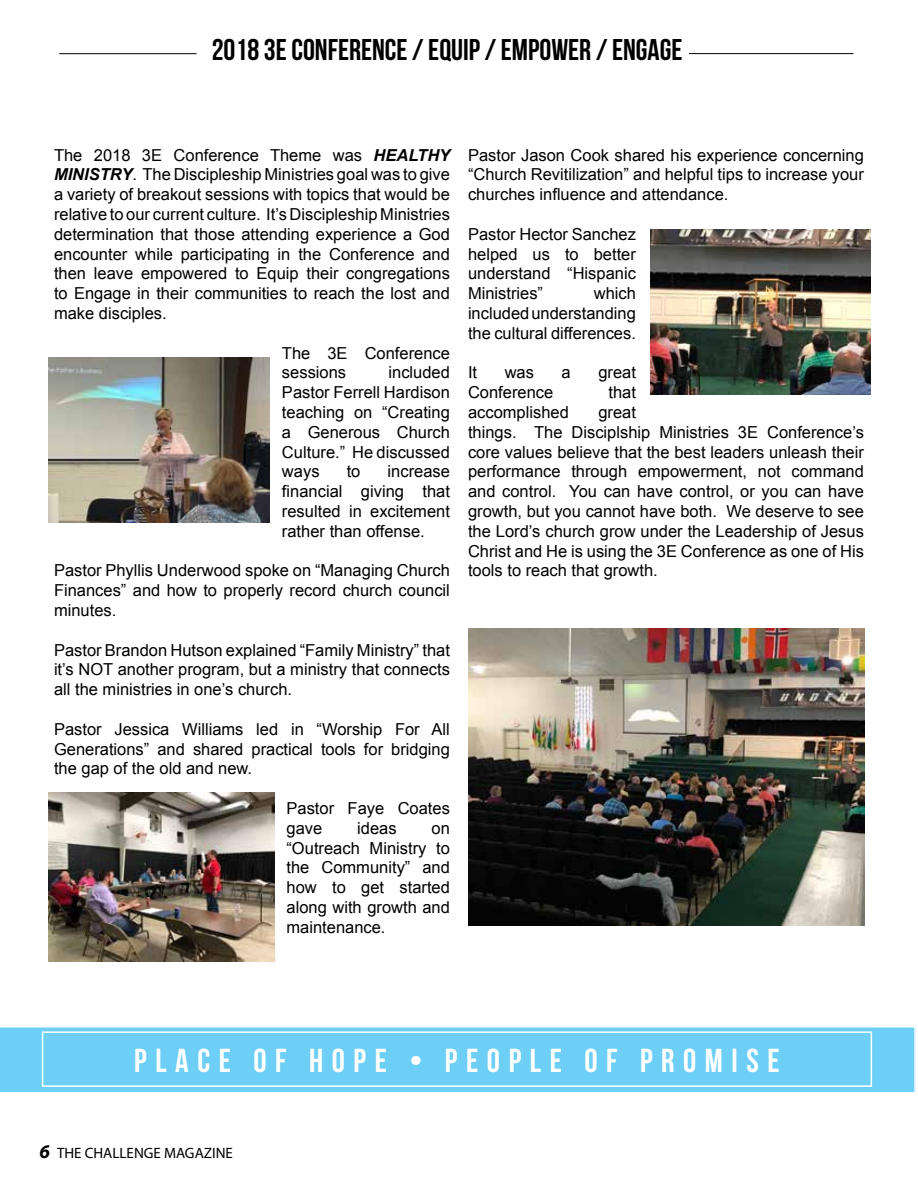
<style>
.page{position:relative;width:918px;height:1188px;background:#fff}
.page>*{position:absolute;margin:0;border:0;box-sizing:border-box;transform-origin:0 0}
.t1{font:33.15px "Bebas Neue";letter-spacing:.26em;color:#fff}
.t2{font:30px "Bebas Neue";color:#000}
.t3{font:16.5px/19.8px "Arial";color:#000;text-align:justify}
.t4{font:15px "Myriad Pro";color:#000}
.s1{font-weight:700;font-style:italic}
.s2{font-weight:700;font-style:italic;font-size:19.5px}
</style>
<div class="page">
<svg style="left:0;top:1027px;width:916px;height:66px;background:#7cd4f6"></svg>
<div style="left:43px;top:1032px;width:828px;height:54px;background:#6dcff6"></div>
<div style="left:42px;top:1031px;width:830px;height:56px;border:2px solid #fff"></div>
<img style="left:468px;top:629px;width:396px;height:297px">
<img style="left:650px;top:230px;width:221px;height:165px">
<img style="left:49px;top:357px;width:220px;height:166px">
<img style="left:49px;top:793px;width:225px;height:169px">
<hr style="left:689px;top:53px;width:164px;height:1px;background:#000">
<hr style="left:59px;top:53px;width:138px;height:1px;background:#000">
<h2 class="t2" style="left:212px;top:33px;width:472px">2018 3E CONFERENCE / EQUIP / EMPOWER / ENGAGE</h2>
<p class="t3" style="left:54px;top:145px;width:398px">The 2018 3E Conference Theme was <span class="s1">HEALTHY MINISTRY</span>. The Discipleship Ministries goal was to give a variety of breakout sessions with topics that would be relative to our current culture. It’s Discipleship Ministries determination that those attending experience a God encounter while participating in the Conference and then leave empowered to Equip their congregations to Engage in their communities to reach the lost and make disciples.</p>
<p class="t3" style="left:282px;top:343px;width:169px">The 3E Conference sessions</p>
<p class="t3" style="left:282px;top:363px;width:169px;text-indent:107px">included Pastor Ferrell Hardison teaching on “Creating a Generous Church Culture.” He discussed ways</p>
<p class="t3" style="left:282px;top:462px;width:169px;text-indent:106px">increase financial giving that resulted in excitement rather than offense.</p>
<p class="t3" style="left:54px;top:561px;width:397px">Pastor Phyllis Underwood spoke on “Managing Church Finances” and how to properly record church council minutes.</p>
<p class="t3" style="left:54px;top:640px;width:397px">Pastor Brandon Hutson explained “Family Ministry” that it’s NOT another program, but a ministry that connects all the ministries in one’s church.</p>
<p class="t3" style="left:54px;top:719px;width:397px">Pastor Jessica Williams led in “Worship For All Generations” and shared practical tools for bridging the gap of the old and new.</p>
<p class="t3" style="left:287px;top:799px;width:165px">Pastor Faye Coates gave</p>
<p class="t3" style="left:347px;top:462px;width:15px">to</p>
<p class="t3" style="left:357px;top:818px;width:41px">ideas</p>
<p class="t3" style="left:287px;top:818px;width:165px;text-indent:145px">on “Outreach Ministry to the Community” and how to get started along with growth and maintenance.</p>
<p class="t3" style="left:468px;top:145px;width:397px">Pastor Jason Cook shared his experience concerning “Church Revitilization” and helpful tips to increase your churches influence and attendance.</p>
<p class="t3" style="left:468px;top:224px;width:169px">Pastor Hector Sanchez helped us to better understand “Hispanic Ministries”</p>
<p class="t3" style="left:468px;top:284px;width:169px;text-indent:126px">which included understanding the cultural differences.</p>
<p class="t3" style="left:468px;top:363px;width:11px">It</p>
<p class="t3" style="left:505px;top:363px;width:31px">was</p>
<p class="t3" style="left:562px;top:363px;width:11px">a</p>
<p class="t3" style="left:598px;top:363px;width:39px">great</p>
<p class="t3" style="left:468px;top:383px;width:87px">Conference</p>
<p class="t3" style="left:608px;top:383px;width:29px">that</p>
<p class="t3" style="left:468px;top:403px;width:102px">accomplished</p>
<p class="t3" style="left:468px;top:403px;width:398px;text-align:left;text-indent:130px">great<br>things. The Disciplship Ministries 3E Conference’s core values believe that the best leaders unleash their performance through empowerment, not command and control. You can have control, or you can have growth, but you cannot have both. We deserve to see the Lord’s church grow under the Leadership of Jesus Christ and He is using the 3E Conference as one of His tools to reach that growth.</p>
<h1 class="t1" style="left:134px;top:1042px;width:647px">PLACE OF HOPE • PEOPLE OF PROMISE</h1>
<p class="t4" style="left:39px;top:1143px;width:195px"><span class="s2">6</span> THE CHALLENGE MAGAZINE</p>
</div>
